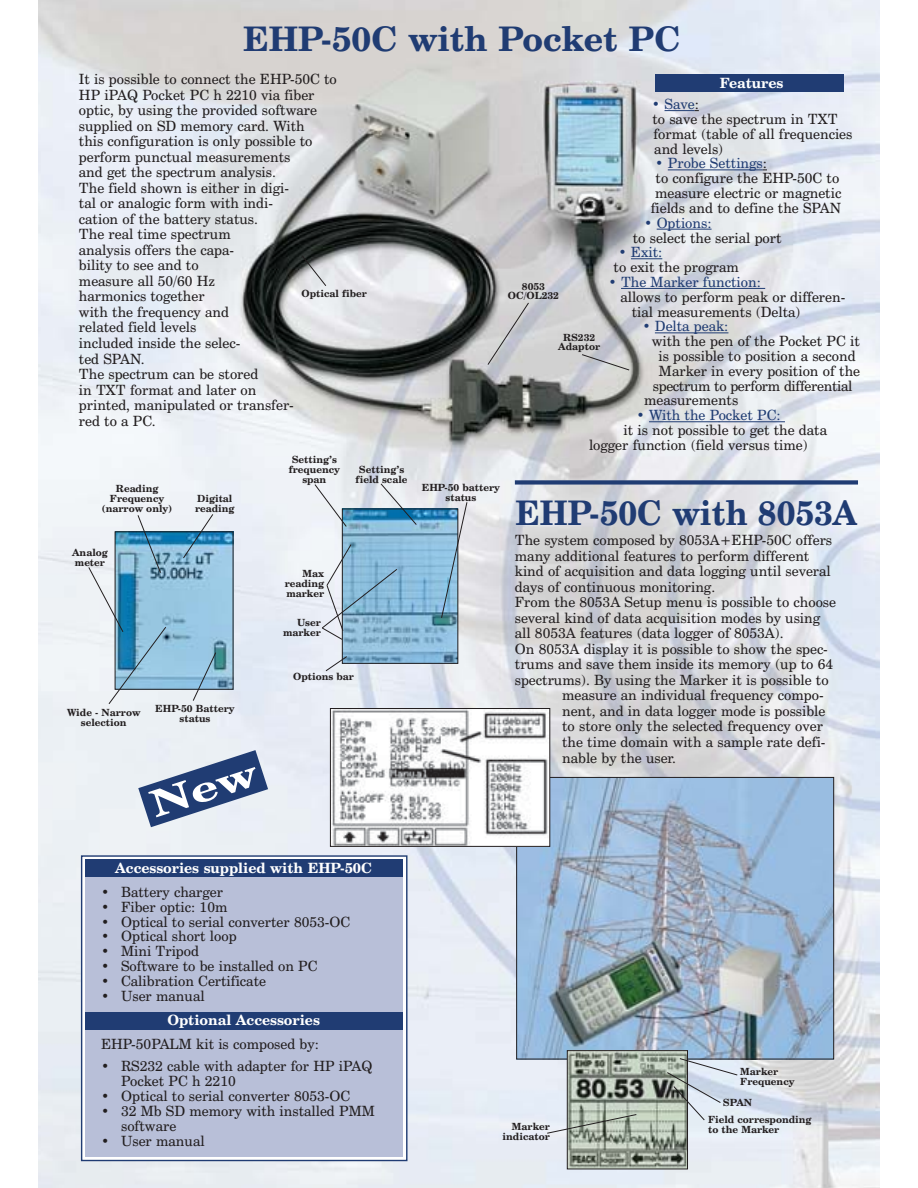
<style>
.page{position:relative;width:918px;height:1188px;background:#fff}
.page>*{position:absolute;margin:0;border:0;box-sizing:border-box;transform-origin:0 0}
.t1{font:700 33.9px "Century Schoolbook BT";color:#203c73}
.t2{font:700 33.9px "Century Schoolbook BT";color:#203c73;scale:.95 1}
.t3{font:14.1px/15.5px "Century Schoolbook BT";color:#221e1f}
.t4{font:14.1px "Century Schoolbook BT";color:#203c73}
.t5{font:700 14.1px "Century Schoolbook BT";color:#fff}
.t6{font:14.1px "Century Schoolbook BT";letter-spacing:-.02em;color:#221e1f}
.t7{font:700 9.9px/9.9px "Century Schoolbook BT";color:#221e1f;text-align:center}
.s1{color:#203c73}
.s2{color:#221e1f}
</style>
<div class="page">
<img style="left:38px;top:0;width:842px;height:1188px">
<hr style="left:665px;top:110px;width:30px;height:1px;background:#203c73">
<hr style="left:668px;top:169px;width:95px;height:1px;background:#203c73">
<hr style="left:657px;top:229px;width:55px;height:1px;background:#203c73">
<hr style="left:631px;top:258px;width:31px;height:1px;background:#203c73">
<hr style="left:621px;top:288px;width:144px;height:1px;background:#203c73">
<hr style="left:655px;top:332px;width:73px;height:1px;background:#203c73">
<svg style="left:649px;top:421px;width:13px;height:1px"></svg>
<hr style="left:662px;top:421px;width:57px;height:1px;background:#203c73">
<hr style="left:719px;top:421px;width:66px;height:1px;background:#203c73">
<img style="left:344px;top:511px;width:112px;height:151px">
<div style="left:342px;top:509px;width:116px;height:155px;border:1px solid #221e1f"></div>
<div style="left:655px;top:74px;width:189px;height:18px;background:#203c73"></div>
<img style="left:167px;top:533px;width:64px;height:155px">
<div style="left:115px;top:531px;width:118px;height:159px;border:1px solid #221e1f"></div>
<div style="left:515px;top:480px;width:343px;height:5px;background:#203c73"></div>
<div style="left:85px;top:867px;width:318px;height:290px;background:#b8bfd8"></div>
<div style="left:85px;top:859px;width:318px;height:18px;background:#203c73"></div>
<div style="left:85px;top:1012px;width:318px;height:18px;background:#203c73"></div>
<img style="left:738px;top:779px;width:94px;height:278px">
<img style="left:569px;top:1076px;width:117px;height:91px">
<div style="left:567px;top:1050px;width:121px;height:119px;border:1px solid #221e1f"></div>
<svg style="left:330px;top:708px;width:408px;height:368px"></svg>
<svg style="left:666px;top:1072px;width:55px;height:49px;background:#b8c1c4"></svg>
<svg style="left:546px;top:1114px;width:91px;height:20px;background:#b0b9b0"></svg>
<svg style="left:183px;top:513px;width:31px;height:46px"></svg>
<svg style="left:314px;top:484px;width:33px;height:43px"></svg>
<svg style="left:321px;top:544px;width:77px;height:96px;background:#9cbfd5"></svg>
<svg style="left:325px;top:656px;width:23px;height:16px"></svg>
<svg style="left:441px;top:501px;width:27px;height:118px;background:#a1bdd0"></svg>
<svg style="left:380px;top:483px;width:37px;height:43px;background:#9cbed2"></svg>
<svg style="left:88px;top:514px;width:79px;height:191px"></svg>
<svg style="left:192px;top:652px;width:25px;height:50px"></svg>
<svg style="left:301px;top:255px;width:26px;height:32px"></svg>
<svg style="left:487px;top:302px;width:42px;height:64px;background:#c2c2c5"></svg>
<svg style="left:581px;top:354px;width:49px;height:17px"></svg>
<svg style="left:138px;top:750px;width:130px;height:77px;background:#8494b3"></svg>
<h1 class="t1" style="left:243px;top:25px;width:439px">EHP-50C with Pocket PC</h1>
<p class="t3" style="left:79px;top:72px;width:259px">It is possible to connect the EHP-50C to<br>HP iPAQ Pocket PC h 2210 via fiber optic, by using the provided software supplied on SD memory card. With<br>this configuration is only possible to perform punctual measurements<br>and get the spectrum analysis.<br>The field shown is either in digi-<br>tal or analogic form with indi-<br>cation of the battery status.<br>The real time spectrum<br>analysis offers the capa-<br>bility to see and to<br>measure all 50/60 Hz<br>harmonics together<br>with the frequency and<br>related field levels<br>included inside the selec-<br>ted SPAN.<br>The spectrum can be stored<br>in TXT format and later on<br>printed, manipulated or transfer-<br>red to a PC.</p>
<p class="t5" style="left:720px;top:76px;width:65px">Features</p>
<p class="t3" style="left:652px;top:97px;width:202px;line-height:14.9px"><span class="s1">• Save</span>:<br>to save the spectrum in TXT format (table of all frequencies and levels)</p>
<p class="t4" style="left:655px;top:157px;width:113px">• Probe Settings<span class="s2">:</span></p>
<p class="t3" style="left:656px;top:171px;width:185px">to configure the EHP-50C to</p>
<p class="t3" style="left:655px;top:186px;width:188px">measure electric or magnetic</p>
<p class="t3" style="left:651px;top:201px;width:192px">fields and to define the SPAN</p>
<p class="t4" style="left:644px;top:216px;width:69px">• Options:</p>
<p class="t3" style="left:633px;top:230px;width:150px">to select the serial port</p>
<p class="t4" style="left:618px;top:246px;width:45px">• Exit:</p>
<p class="t3" style="left:614px;top:260px;width:127px">to exit the program</p>
<p class="t4" style="left:608px;top:276px;width:154px">• The Marker function:</p>
<p class="t3" style="left:632px;top:290px;width:215px;line-height:14.9px;text-indent:-11px">allows to perform peak or differen&shy;tial measurements (Delta)</p>
<p class="t4" style="left:642px;top:320px;width:88px">• Delta peak:</p>
<p class="t3" style="left:652px;top:334px;width:210px">with the pen of the Pocket PC it</p>
<p class="t3" style="left:659px;top:349px;width:199px">is possible to position a second</p>
<p class="t3" style="left:659px;top:364px;width:203px">Marker in every position of the</p>
<p class="t6" style="left:653px;top:379px;width:201px">spectrum to perform differential</p>
<p class="t3" style="left:644px;top:393px;width:96px">measurements</p>
<p class="t4" style="left:636px;top:409px;width:146px">• With the Pocket PC:</p>
<p class="t3" style="left:589px;top:423px;width:240px;line-height:14.9px;text-indent:34px">it is not possible to get the data logger function (field versus time)</p>
<p class="t7" style="left:302px;top:289px;width:67px">Optical fiber</p>
<p class="t7" style="left:508px;top:282px;width:53px">8053<br>OC/OL232</p>
<p class="t7" style="left:558px;top:333px;width:43px">RS232<br>Adaptor</p>
<p class="t7" style="left:102px;top:484px;width:72px">Reading<br>Frequency (narrow only)</p>
<p class="t7" style="left:72px;top:548px;width:37px;text-align:left">Analog meter</p>
<p class="t7" style="left:195px;top:494px;width:41px;text-align:left">Digital reading</p>
<p class="t7" style="left:67px;top:708px;width:75px">Wide - Narrow selection</p>
<p class="t7" style="left:155px;top:704px;width:81px">EHP-50 Battery status</p>
<p class="t7" style="left:289px;top:455px;width:53px">Setting’s frequency span</p>
<p class="t7" style="left:356px;top:465px;width:53px">Setting’s field scale</p>
<p class="t7" style="left:422px;top:483px;width:80px">EHP-50 battery status</p>
<p class="t7" style="left:285px;top:569px;width:41px;text-align:justify;text-indent:18px">Max reading marker</p>
<p class="t7" style="left:283px;top:618px;width:39px;text-align:right">User marker</p>
<p class="t7" style="left:293px;top:672px;width:62px">Options bar</p>
<h1 class="t2" style="left:516px;top:498px;width:361px">EHP-50C with 8053A</h1>
<p class="t3" style="left:515px;top:533px;width:319px">The system composed by 8053A+EHP-50C offers</p>
<p class="t3" style="left:515px;top:549px;width:296px">many additional features to perform different</p>
<p class="t3" style="left:515px;top:564px;width:317px">kind of acquisition and data logging until several</p>
<p class="t3" style="left:515px;top:580px;width:202px">days of continuous monitoring.</p>
<p class="t3" style="left:515px;top:595px;width:323px">From the 8053A Setup menu is possible to choose</p>
<p class="t3" style="left:515px;top:611px;width:307px">several kind of data acquisition modes by using</p>
<p class="t3" style="left:515px;top:626px;width:270px">all 8053A features (data logger of 8053A).</p>
<p class="t3" style="left:515px;top:642px;width:315px">On 8053A display it is possible to show the spec-</p>
<p class="t3" style="left:515px;top:657px;width:320px">trums and save them inside its memory (up to 64</p>
<p class="t3" style="left:515px;top:673px;width:315px">spectrums). By using the Marker it is possible to</p>
<p class="t3" style="left:562px;top:688px;width:263px">measure an individual frequency compo-</p>
<p class="t3" style="left:562px;top:704px;width:265px">nent, and in data logger mode is possible</p>
<p class="t3" style="left:562px;top:719px;width:262px">to store only the selected frequency over</p>
<p class="t3" style="left:562px;top:735px;width:265px">the time domain with a sample rate defi-</p>
<p class="t3" style="left:562px;top:750px;width:116px">nable by the user.</p>
<p class="t5" style="left:115px;top:862px;width:258px">Accessories supplied with EHP-50C</p>
<p class="t3" style="left:101px;top:885px;width:123px">• Battery charger</p>
<p class="t3" style="left:101px;top:900px;width:128px">• Fiber optic: 10m</p>
<p class="t3" style="left:101px;top:914px;width:251px">• Optical to serial converter 8053-OC</p>
<p class="t3" style="left:101px;top:929px;width:137px">• Optical short loop</p>
<p class="t3" style="left:101px;top:944px;width:99px">• Mini Tripod</p>
<p class="t3" style="left:101px;top:959px;width:218px">• Software to be installed on PC</p>
<p class="t3" style="left:101px;top:974px;width:166px">• Calibration Certificate</p>
<p class="t3" style="left:101px;top:989px;width:105px">• User manual</p>
<p class="t3" style="left:101px;top:1037px;width:219px">EHP-50PALM kit is composed by:</p>
<p class="t3" style="left:121px;top:1059px;width:253px;text-indent:-20px">• RS232 cable with adapter for HP iPAQ<br>Pocket PC h 2210</p>
<p class="t3" style="left:101px;top:1089px;width:251px">• Optical to serial converter 8053-OC</p>
<p class="t3" style="left:121px;top:1104px;width:255px;line-height:14.9px;text-indent:-20px">• 32 Mb SD memory with installed PMM software</p>
<p class="t3" style="left:101px;top:1134px;width:105px">• User manual</p>
<p class="t5" style="left:167px;top:1014px;width:154px">Optional Accessories</p>
<p class="t7" style="left:503px;top:1122px;width:49px;text-align:right">Marker indicator</p>
<p class="t7" style="left:740px;top:1067px;width:56px;text-align:left">Marker<br>Frequency</p>
<p class="t7" style="left:708px;top:1094px;width:105px;line-height:17.4px;text-align:left;text-indent:15px">SPAN<br>Field corresponding</p>
<p class="t7" style="left:708px;top:1125px;width:73px">to the Marker</p>
</div>
